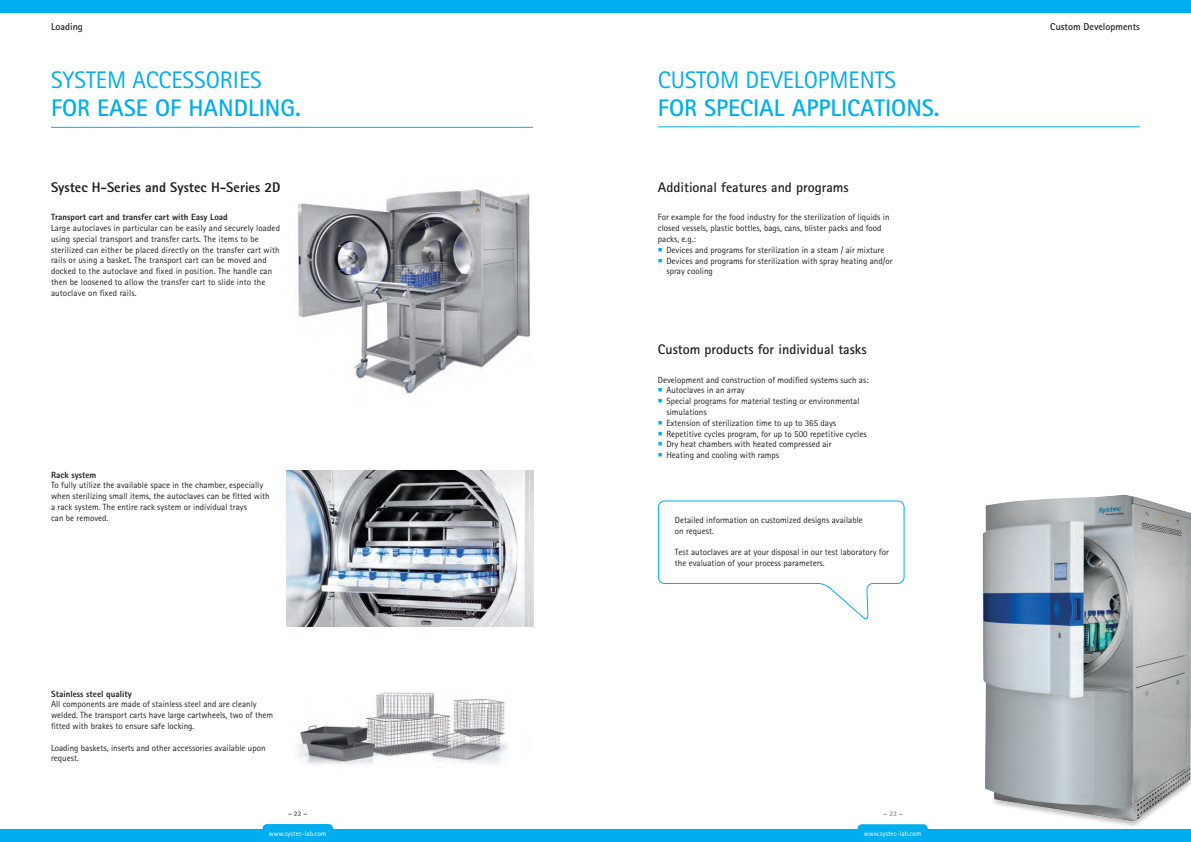
<style>
.page{position:relative;width:1191px;height:842px;background:#fff}
.page>*{position:absolute;margin:0;border:0;box-sizing:border-box;transform-origin:0 0}
.t1{font:700 24px "Rotis Sans Serif Std";color:#00aeef}
.t2{font:24px "Rotis Sans Serif Std";color:#00aeef}
.t3{font:700 14px "Rotis Sans Serif Std";color:#231f20}
.t4{font:800 14px "Rotis Sans Serif Std";color:#231f20}
.t5{font:700 10px "Rotis Sans Serif Std";color:#231f20}
.t6{font:9px/10.8px "Rotis Sans Serif Std";color:#231f20}
.t7{font:800 9px "Rotis Sans Serif Std";color:#231f20}
.t8{font:7.2px "Rotis Sans Serif Std";color:#fff}
.t9{font:700 7px "Rotis Sans Serif Std";color:#808285}
</style>
<div class="page">
<div style="left:0;top:0;width:1191px;height:13px;background:#00aeef"></div>
<hr style="left:51px;top:127px;width:482px;height:1px;background:#00aeef">
<div style="left:0;top:829px;width:595px;height:13px;background:#00aeef"></div>
<svg style="left:263px;top:824px;width:70px;height:5px"></svg>
<img style="left:286px;top:471px;width:247px;height:156px">
<img style="left:298px;top:692px;width:210px;height:73px">
<svg style="left:657px;top:500px;width:248px;height:120px"></svg>
<hr style="left:658px;top:126px;width:482px;height:1px;background:#00aeef">
<div style="left:595px;top:829px;width:596px;height:13px;background:#00aeef"></div>
<svg style="left:857px;top:824px;width:70px;height:5px"></svg>
<img style="left:298px;top:188px;width:233px;height:209px">
<img style="left:982px;top:494px;width:209px;height:332px">
<p class="t5" style="left:51px;top:20px;width:33px">Loading</p>
<h1 class="t2" style="left:51px;top:65px;width:212px">SYSTEM ACCESSORIES</h1>
<h1 class="t1" style="left:51px;top:93px;width:251px">FOR EASE OF HANDLING.</h1>
<h2 class="t4" style="left:51px;top:178px;width:231px">Systec H-Series and Systec H-Series 2D</h2>
<p class="t7" style="left:51px;top:211px;width:178px">Transport cart and transfer cart with Easy Load</p>
<p class="t6" style="left:51px;top:223px;width:230px">Large autoclaves in particular can be easily and securely loaded using special transport and transfer carts. The items to be sterilized can either be placed directly on the transfer cart with rails or using a basket. The transport cart can be moved and docked to the autoclave and fixed in position. The handle can then be loosened to allow the transfer cart to slide into the autoclave on fixed rails.</p>
<p class="t7" style="left:51px;top:469px;width:47px">Rack system</p>
<p class="t6" style="left:51px;top:480px;width:220px">To fully utilize the available space in the chamber, especially when sterilizing small items, the autoclaves can be fitted with a rack system. The entire rack system or individual trays<br>can be removed.</p>
<p class="t7" style="left:51px;top:688px;width:82px">Stainless steel quality</p>
<p class="t6" style="left:51px;top:699px;width:224px">All components are made of stainless steel and are cleanly welded. The transport carts have large cartwheels, two of them fitted with brakes to ensure safe locking.</p>
<p class="t6" style="left:51px;top:742px;width:216px">Loading baskets, inserts and other accessories available upon request.</p>
<p class="t9" style="left:288px;top:809px;width:21px">– 22 –</p>
<p class="t8" style="left:269px;top:829px;width:59px">www.systec-lab.com</p>
<h1 class="t2" style="left:658px;top:65px;width:240px">CUSTOM DEVELOPMENTS</h1>
<h1 class="t1" style="left:658px;top:93px;width:283px">FOR SPECIAL APPLICATIONS.</h1>
<h2 class="t3" style="left:658px;top:178px;width:192px">Additional features and programs</h2>
<p class="t6" style="left:658px;top:212px;width:233px">For example for the food industry for the sterilization of liquids in closed vessels, plastic bottles, bags, cans, blister packs and food packs, e.g.:</p>
<p class="t6" style="left:666px;top:244px;width:228px">Devices and programs for sterilization in a steam / air mixture<br>Devices and programs for sterilization with spray heating and/or spray cooling</p>
<h2 class="t3" style="left:658px;top:340px;width:210px">Custom products for individual tasks</h2>
<p class="t6" style="left:666px;top:374px;width:204px;text-indent:-9px">Development and construction of modified systems such as:<br>Autoclaves in an array<br>Special programs for material testing or environmental simulations<br>Extension of sterilization time to up to 365 days Repetitive cycles program, for up to 500 repetitive cycles Dry heat chambers with heated compressed air<br>Heating and cooling with ramps</p>
<p class="t6" style="left:675px;top:514px;width:189px">Detailed information on customized designs available on request.</p>
<p class="t6" style="left:675px;top:547px;width:215px">Test autoclaves are at your disposal in our test laboratory for the evaluation of your process parameters.</p>
<p class="t9" style="left:883px;top:809px;width:21px">– 23 –</p>
<p class="t8" style="left:864px;top:829px;width:59px">www.systec-lab.com</p>
<p class="t5" style="left:1050px;top:20px;width:91px">Custom Developments</p>
</div>
